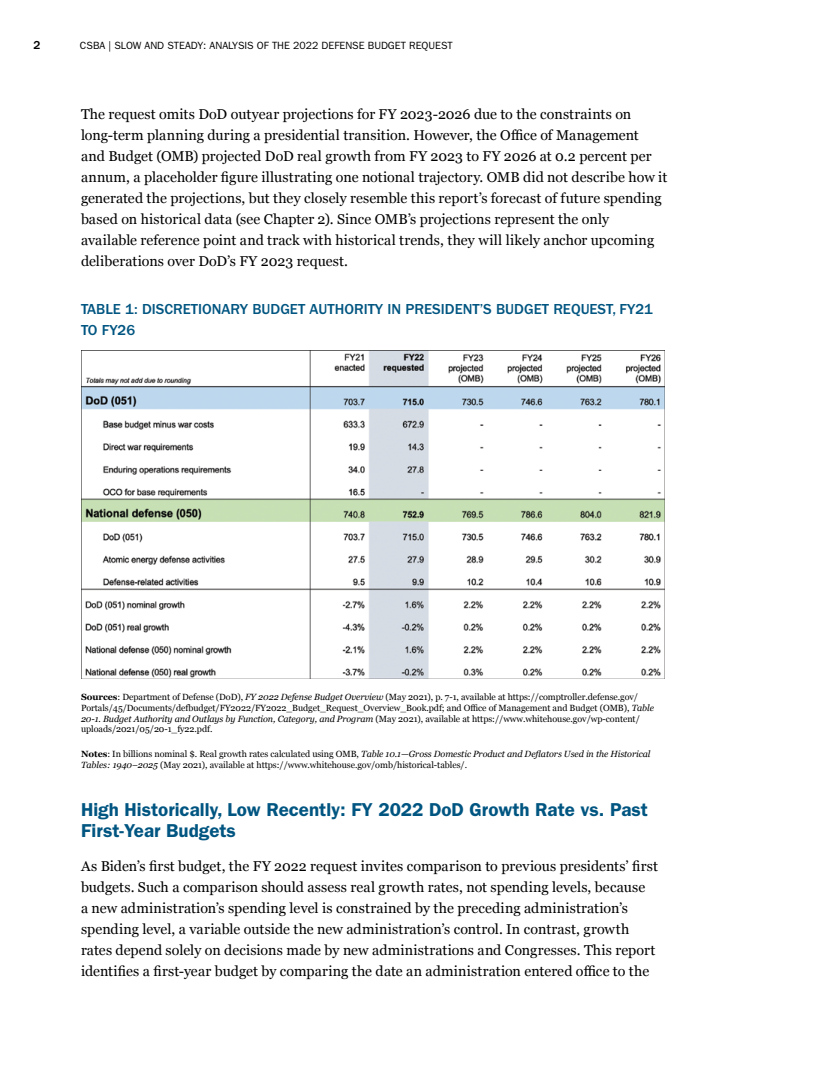
<style>
.page{position:relative;width:837px;height:1080px;background:#fff}
.page>*{position:absolute;margin:0;border:0;box-sizing:border-box;transform-origin:0 0}
.t1{font:600 18.75px/21px "ITC Franklin Gothic Std";color:#005581}
.t2{font:500 15px/21px "ITC Franklin Gothic Std";color:#005581}
.t3{font:14.25px/21px "Georgia";letter-spacing:.005em;color:#000}
.t4{font:500 12px "ITC Franklin Gothic Std";color:#000}
.t5{font:10.5px "ITC Franklin Gothic Std";color:#000}
.t6{font:9px/10.8px "Georgia";letter-spacing:-.005em;color:#000}
.s1{font-weight:700}
.s2{font-style:italic}
</style>
<div class="page">
<img style="left:81px;top:351px;width:583px;height:328px">
<p class="t4" style="left:33px;top:38px;width:9px">2</p>
<p class="t5" style="left:80px;top:39px;width:374px">CSBA | SLOW AND STEADY: ANALYSIS OF THE 2022 DEFENSE BUDGET REQUEST</p>
<p class="t3" style="left:81px;top:103px;width:588px">The request omits DoD outyear projections for FY 2023-2026 due to the constraints on long-term planning during a presidential transition. However, the Office of Management<br>and Budget (OMB) projected DoD real growth from FY 2023 to FY 2026 at 0.2 percent per annum, a placeholder figure illustrating one notional trajectory. OMB did not describe how it generated the projections, but they closely resemble this report’s forecast of future spending based on historical data (see Chapter 2). Since OMB’s projections represent the only available reference point and track with historical trends, they will likely anchor upcoming deliberations over DoD’s FY 2023 request.</p>
<p class="t2" style="left:81px;top:298px;width:574px">TABLE 1: DISCRETIONARY BUDGET AUTHORITY IN PRESIDENT’S BUDGET REQUEST, FY21<br>TO FY26</p>
<p class="t6" style="left:81px;top:691px;width:575px"><span class="s1">Sources</span>: Department of Defense (DoD), <span class="s2">FY 2022 Defense Budget Overview</span> (May 2021), p. 7-1, available at https://comptroller.defense.gov/ Portals/45/Documents/defbudget/FY2022/FY2022_Budget_Request_Overview_Book.pdf; and Office of Management and Budget (OMB), <span class="s2">Table 20-1. Budget Authority and Outlays by Function, Category, and Program</span> (May 2021), available at https://www.whitehouse.gov/wp-content/ uploads/2021/05/20-1_fy22.pdf.</p>
<p class="t6" style="left:81px;top:748px;width:571px"><span class="s1">Notes</span>: In billions nominal $. Real growth rates calculated using OMB, <span class="s2">Table 10.1—Gross Domestic Product and Deflators Used in the Historical<br>Tables: 1940–2025</span> (May 2021), available at https://www.whitehouse.gov/omb/historical-tables/.</p>
<h1 class="t1" style="left:81px;top:799px;width:568px">High Historically, Low Recently: FY 2022 DoD Growth Rate vs. Past<br>First-Year Budgets</h1>
<p class="t3" style="left:81px;top:855px;width:578px">As Biden’s first budget, the FY 2022 request invites comparison to previous presidents’ first budgets. Such a comparison should assess real growth rates, not spending levels, because<br>a new administration’s spending level is constrained by the preceding administration’s spending level, a variable outside the new administration’s control. In contrast, growth rates depend solely on decisions made by new administrations and Congresses. This report identifies a first-year budget by comparing the date an administration entered office to the</p>
</div>
